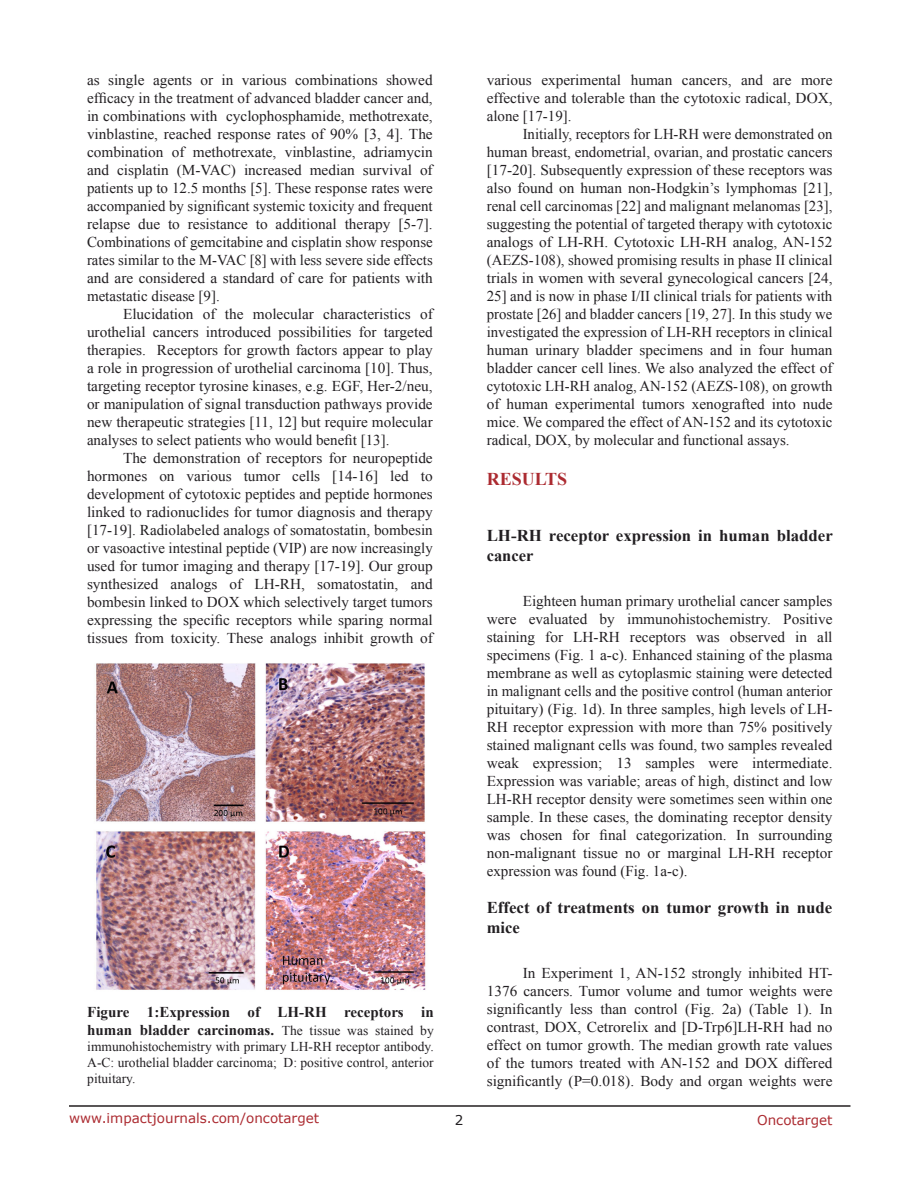
<style>
.page{position:relative;width:918px;height:1188px;background:#fff}
.page>*{position:absolute;margin:0;border:0;box-sizing:border-box;transform-origin:0 0}
.Heading{font:700 18px "Times New Roman";color:#ac2b31}
.SubHeading{font:700 16.5px/19.8px "Times New Roman";color:#221f22}
.BodyText{font:15px/18px "Times New Roman";color:#221f22;text-align:justify}
.FigureText{font:700 15px/18px "Times New Roman";color:#221f22}
.FigureText-2{font:13.5px/16.2px "Times New Roman";color:#221f22;text-align:justify}
.t1{font:13.5px "Verdana";color:#ac2b31}
.t2{font:13.5px "Verdana";color:#221f22}
.s1{font-weight:400;font-size:13.5px}
</style>
<div class="page">
<hr style="left:69px;top:1105px;width:781px;height:2px;background:#231f20">
<img style="left:96px;top:663px;width:330px;height:327px">
<p class="BodyText" style="left:87px;top:71px;width:347px">as single agents or in various combinations showed efficacy in the treatment of advanced bladder cancer and, in combinations with cyclophosphamide, methotrexate, vinblastine, reached response rates of 90% [3, 4]. The combination of methotrexate, vinblastine, adriamycin and cisplatin (M-VAC) increased median survival of patients up to 12.5 months [5]. These response rates were accompanied by significant systemic toxicity and frequent relapse due to resistance to additional therapy [5-7].<br>Combinations of gemcitabine and cisplatin show response rates similar to the M-VAC [8] with less severe side effects and are considered a standard of care for patients with metastatic disease [9].</p>
<p class="BodyText" style="left:87px;top:305px;width:347px;text-indent:36px">Elucidation of the molecular characteristics of urothelial cancers introduced possibilities for targeted therapies. Receptors for growth factors appear to play a role in progression of urothelial carcinoma [10]. Thus, targeting receptor tyrosine kinases, e.g. EGF, Her-2/neu, or manipulation of signal transduction pathways provide new therapeutic strategies [11, 12] but require molecular analyses to select patients who would benefit [13].</p>
<p class="BodyText" style="left:87px;top:449px;width:347px;text-indent:36px">The demonstration of receptors for neuropeptide hormones on various tumor cells [14-16] led to development of cytotoxic peptides and peptide hormones linked to radionuclides for tumor diagnosis and therapy [17-19]. Radiolabeled analogs of somatostatin, bombesin or vasoactive intestinal peptide (VIP) are now increasingly used for tumor imaging and therapy [17-19]. Our group synthesized analogs of LH-RH, somatostatin, and bombesin linked to DOX which selectively target tumors expressing the specific receptors while sparing normal tissues from toxicity. These analogs inhibit growth of</p>
<p class="FigureText" style="left:87px;top:1002px;width:348px">Figure 1:Expression of LH-RH receptors in human bladder carcinomas. <span class="s1">The tissue was stained by</span></p>
<p class="FigureText-2" style="left:87px;top:1038px;width:348px">immunohistochemistry with primary LH-RH receptor antibody.<br>A-C: urothelial bladder carcinoma; D: positive control, anterior pituitary.</p>
<p class="BodyText" style="left:487px;top:71px;width:347px">various experimental human cancers, and are more effective and tolerable than the cytotoxic radical, DOX, alone [17-19].</p>
<p class="BodyText" style="left:487px;top:125px;width:347px;text-indent:36px">Initially, receptors for LH-RH were demonstrated on human breast, endometrial, ovarian, and prostatic cancers [17-20]. Subsequently expression of these receptors was also found on human non-Hodgkin’s lymphomas [21], renal cell carcinomas [22] and malignant melanomas [23], suggesting the potential of targeted therapy with cytotoxic analogs of LH-RH. Cytotoxic LH-RH analog, AN-152 (AEZS-108), showed promising results in phase II clinical trials in women with several gynecological cancers [24, 25] and is now in phase I/II clinical trials for patients with prostate [26] and bladder cancers [19, 27]. In this study we investigated the expression of LH-RH receptors in clinical human urinary bladder specimens and in four human bladder cancer cell lines. We also analyzed the effect of cytotoxic LH-RH analog, AN-152 (AEZS-108), on growth of human experimental tumors xenografted into nude mice. We compared the effect of AN-152 and its cytotoxic radical, DOX, by molecular and functional assays.</p>
<p class="Heading" style="left:487px;top:467px;width:82px">RESULTS</p>
<p class="SubHeading" style="left:487px;top:525px;width:348px">LH-RH receptor expression in human bladder cancer</p>
<p class="BodyText" style="left:487px;top:591px;width:347px;text-indent:36px">Eighteen human primary urothelial cancer samples were evaluated by immunohistochemistry. Positive staining for LH-RH receptors was observed in all specimens (Fig. 1 a-c). Enhanced staining of the plasma membrane as well as cytoplasmic staining were detected in malignant cells and the positive control (human anterior pituitary) (Fig. 1d). In three samples, high levels of LH-RH receptor expression with more than 75% positively stained malignant cells was found, two samples revealed weak expression; 13 samples were intermediate.<br>Expression was variable; areas of high, distinct and low LH-RH receptor density were sometimes seen within one sample. In these cases, the dominating receptor density was chosen for final categorization. In surrounding non-malignant tissue no or marginal LH-RH receptor expression was found (Fig. 1a-c).</p>
<p class="SubHeading" style="left:487px;top:898px;width:347px">Effect of treatments on tumor growth in nude mice</p>
<p class="BodyText" style="left:487px;top:964px;width:347px;text-indent:36px">In Experiment 1, AN-152 strongly inhibited HT-1376 cancers. Tumor volume and tumor weights were significantly less than control (Fig. 2a) (Table 1). In contrast, DOX, Cetrorelix and [D-Trp6]LH-RH had no effect on tumor growth. The median growth rate values of the tumors treated with AN-152 and DOX differed significantly (P=0.018). Body and organ weights were</p>
<p class="t1" style="left:69px;top:1109px;width:252px">www.impactjournals.com/oncotarget</p>
<p class="t2" style="left:455px;top:1111px;width:10px">2</p>
<p class="t1" style="left:757px;top:1111px;width:77px">Oncotarget</p>
</div>
